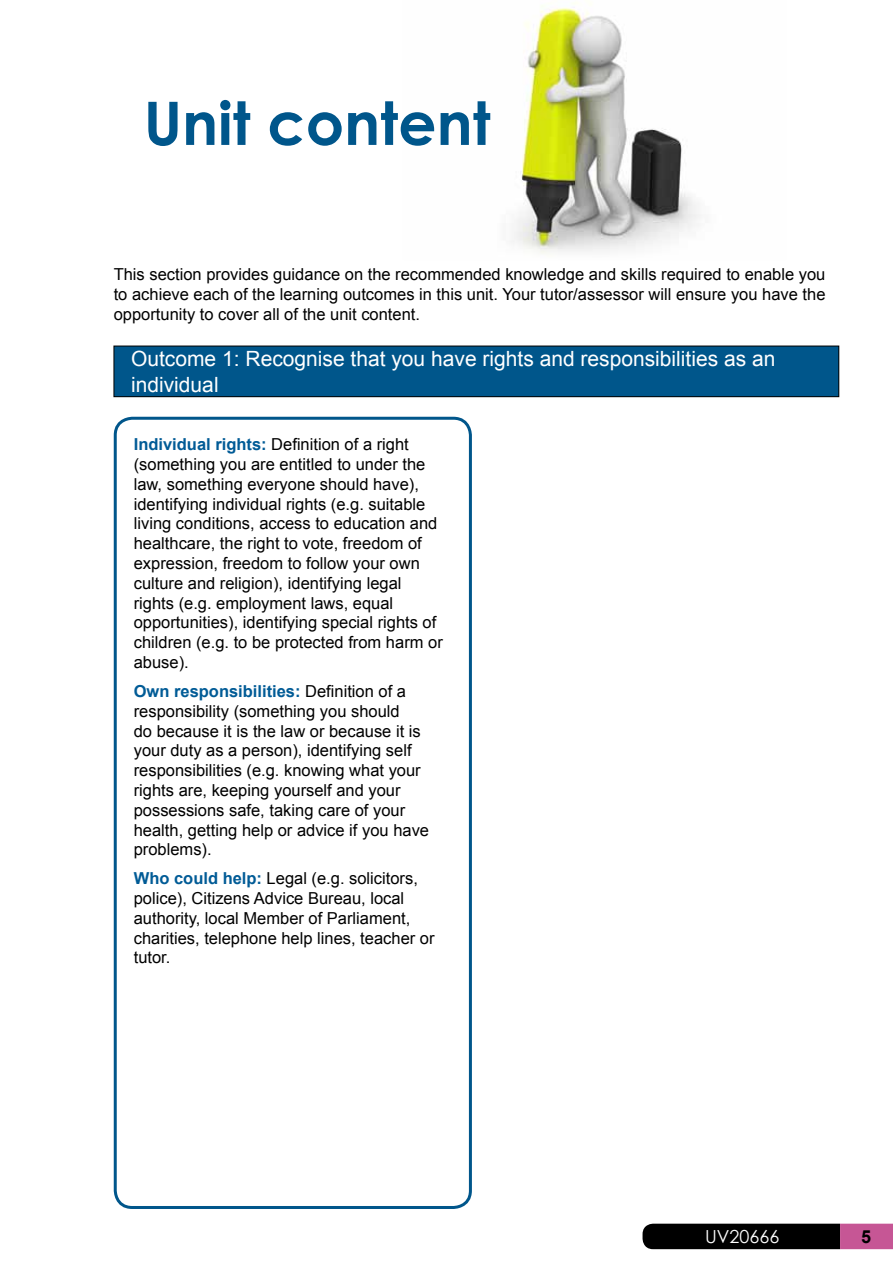
<style>
.page{position:relative;width:893px;height:1263px;background:#fff}
.page>*{position:absolute;margin:0;border:0;box-sizing:border-box;transform-origin:0 0}
.t1{font:700 60px "Century Gothic";color:#00568b}
.t2{font:21px/25.2px "Arial";color:#fff}
.t3{font:18px "Century Gothic";color:#fff}
.t4{font:700 18px "Arial";color:#000}
.t5{font:16.5px/19.8px "Arial";color:#000}
.s1{font-weight:700;color:#005b96}
</style>
<div class="page">
<img style="left:511px;top:3px;width:190px;height:251px">
<svg style="left:642px;top:1224px;width:251px;height:25px;background:#2c1421"></svg>
<div style="left:114px;top:346px;width:725px;height:51px;background:#00568b"></div>
<div style="left:114px;top:346px;width:725px;height:51px;border:1px solid #000"></div>
<div style="left:114px;top:417px;width:358px;height:792px;border:3px solid #00568b;border-radius:17px"></div>
<h1 class="t1" style="left:144px;top:78px;width:348px">Unit content</h1>
<p class="t5" style="left:114px;top:265px;width:713px;text-align:justify">This section provides guidance on the recommended knowledge and skills required to enable you to achieve each of the learning outcomes in this unit. Your tutor/assessor will ensure you have the opportunity to cover all of the unit content.</p>
<p class="t2" style="left:131px;top:347px;width:646px">Outcome 1: Recognise that you have rights and responsibilities as an individual</p>
<p class="t5" style="left:134px;top:435px;width:311px"><span class="s1">Individual rights:</span> Definition of a right (something you are entitled to under the law, something everyone should have), identifying individual rights (e.g. suitable living conditions, access to education and healthcare, the right to vote, freedom of expression, freedom to follow your own culture and religion), identifying legal rights (e.g. employment laws, equal opportunities), identifying special rights of children (e.g. to be protected from harm or abuse).</p>
<p class="t5" style="left:134px;top:681px;width:297px"><span class="s1">Own responsibilities:</span> Definition of a responsibility (something you should<br>do because it is the law or because it is your duty as a person), identifying self responsibilities (e.g. knowing what your rights are, keeping yourself and your possessions safe, taking care of your health, getting help or advice if you have problems).</p>
<p class="t5" style="left:134px;top:869px;width:302px"><span class="s1">Who could help:</span> Legal (e.g. solicitors, police), Citizens Advice Bureau, local authority, local Member of Parliament, charities, telephone help lines, teacher or tutor.</p>
<p class="t3" style="left:705px;top:1223px;width:76px">UV20666</p>
<p class="t4" style="left:861px;top:1225px;width:12px">5</p>
</div>
